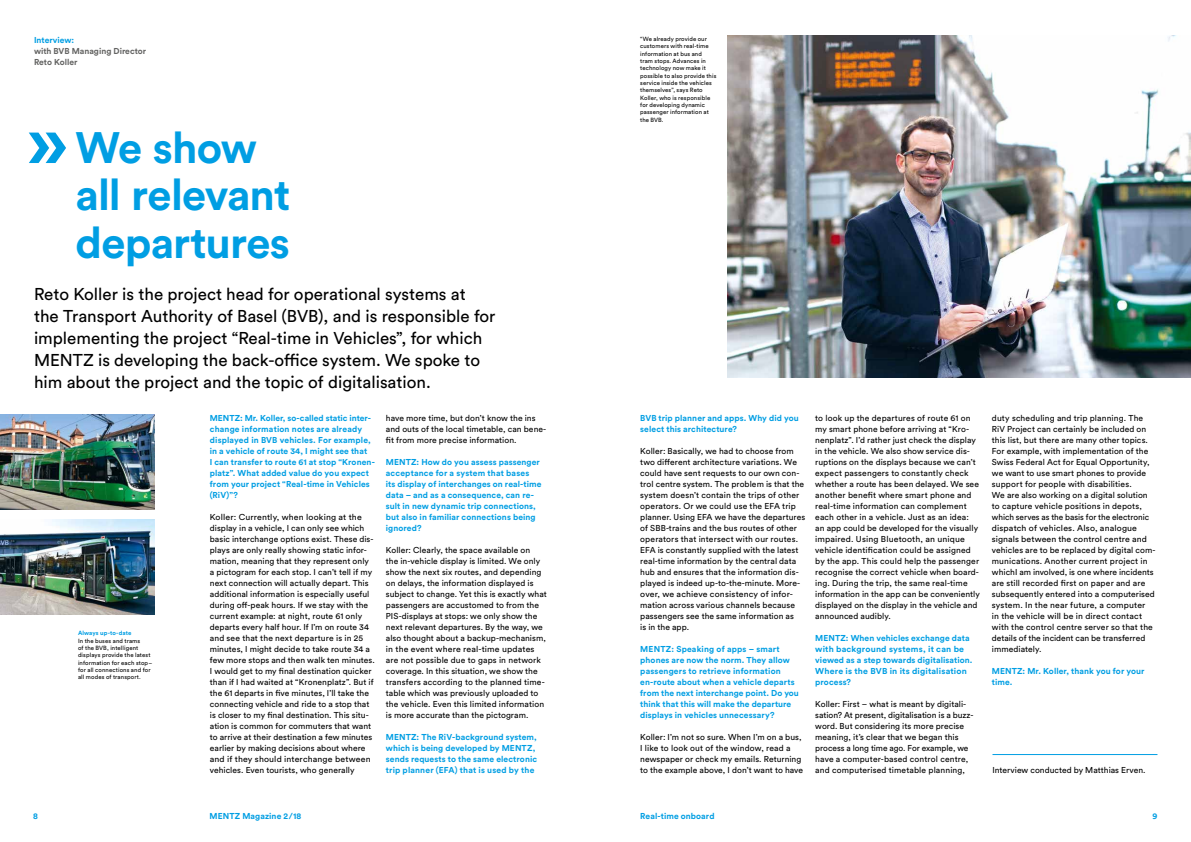
<style>
.page{position:relative;width:1191px;height:842px;background:#fff}
.page>*{position:absolute;margin:0;border:0;box-sizing:border-box;transform-origin:0 0}
.t1{font:700 77.9px "Circular Std";color:#009ee3}
.t2{font:700 43.6px/47.2px "Circular Std";letter-spacing:-.02em;color:#009ee3}
.t3{font:17px/22px "Circular Std";color:#000}
.t4{font:8.5px/11px "Circular Std";letter-spacing:.01em;color:#000}
.t5{font:700 8.5px/11px "Circular Std";letter-spacing:.01em;color:#009ee3}
.t6{font:700 8.5px/11px "Circular Std";color:#636362}
.t7{font:6px/7.3px "Circular Std";letter-spacing:.015em;color:#000}
.t8{font:700 6px "Circular Std";letter-spacing:.015em;color:#009ee3}
</style>
<div class="page">
<img style="left:728px;top:36px;width:463px;height:341px">
<img style="left:0;top:415px;width:154px;height:94px">
<img style="left:0;top:520px;width:154px;height:94px">
<hr style="left:992px;top:754px;width:165px;height:1px;background:#009ee3">
<p class="t5" style="left:34px;top:34px;width:42px">Interview:</p>
<p class="t6" style="left:34px;top:45px;width:114px">with BVB Managing Director<br>Reto Koller</p>
<h1 class="t1" style="left:27px;top:93px;width:42px">»</h1>
<h2 class="t2" style="left:76px;top:123px;width:216px">We show all relevant departures</h2>
<p class="t3" style="left:34px;top:283px;width:463px">Reto Koller is the project head for operational systems at<br>the Transport Authority of Basel (BVB), and is responsible for implementing the project “Real-time in Vehicles”, for which MENTZ is developing the back-office system. We spoke to him about the project and the topic of digitalisation.</p>
<p class="t8" style="left:78px;top:629px;width:55px">Always up-to-date</p>
<p class="t7" style="left:78px;top:637px;width:76px">In the buses and trams<br>of the BVB, intelligent displays provide the latest information for each stop– for all connections and for all modes of transport.</p>
<p class="t5" style="left:210px;top:412px;width:167px">MENTZ: Mr. Koller, so-called static inter&shy;change information notes are already displayed in BVB vehicles. For example, in a vehicle of route 34, I might see that<br>I can transfer to route 61 at stop “Kronen&shy;platz”. What added value do you expect from your project “Real-time in Vehicles (RiV)”?</p>
<p class="t4" style="left:210px;top:511px;width:166px">Koller: Currently, when looking at the display in a vehicle, I can only see which basic interchange options exist. These dis&shy;plays are only really showing static infor&shy;mation, meaning that they represent only a pictogram for each stop. I can’t tell if my next connection will actually depart. This additional information is especially useful during off-peak hours. If we stay with the current example: at night, route 61 only departs every half hour. If I’m on route 34 and see that the next departure is in 25 minutes, I might decide to take route 34 a few more stops and then walk ten minutes.<br>I would get to my final destination quicker than if I had waited at “Kronenplatz”. But if the 61 departs in five minutes, I’ll take the connecting vehicle and ride to a stop that is closer to my final destination. This situ&shy;ation is common for commuters that want to arrive at their destination a few minutes earlier by making decisions about where and if they should interchange between vehicles. Even tourists, who generally</p>
<p class="t4" style="left:386px;top:412px;width:162px">have more time, but don’t know the ins and outs of the local timetable, can bene&shy;fit from more precise information.</p>
<p class="t5" style="left:386px;top:456px;width:157px">MENTZ: How do you assess passenger acceptance for a system that bases<br>its display of interchanges on real-time data – and as a consequence, can re&shy;sult in new dynamic trip connections, but also in familiar connections being ignored?</p>
<p class="t4" style="left:386px;top:544px;width:163px">Koller: Clearly, the space available on<br>the in-vehicle display is limited. We only show the next six routes, and depending on delays, the information displayed is subject to change. Yet this is exactly what passengers are accustomed to from the PIS-displays at stops: we only show the next relevant departures. By the way, we also thought about a backup-mechanism, in the event where real-time updates are not possible due to gaps in network coverage. In this situation, we show the transfers according to the planned time&shy;table which was previously uploaded to the vehicle. Even this limited information is more accurate than the pictogram.</p>
<p class="t5" style="left:386px;top:731px;width:153px">MENTZ: The RiV-background system, which is being developed by MENTZ, sends requests to the same electronic trip planner (EFA) that is used by the</p>
<p class="t7" style="left:640px;top:35px;width:78px">“We already provide our customers with real-time information at bus and<br>tram stops. Advances in technology now make it possible to also provide this service inside the vehicles themselves”, says Reto<br>Koller, who is responsible for developing dynamic passenger information at the BVB.</p>
<p class="t5" style="left:640px;top:412px;width:160px">BVB trip planner and apps. Why did you select this architecture?</p>
<p class="t4" style="left:640px;top:445px;width:166px">Koller: Basically, we had to choose from two different architecture variations. We could have sent requests to our own con&shy;trol centre system. The problem is that the system doesn’t contain the trips of other operators. Or we could use the EFA trip planner. Using EFA we have the departures of SBB-trains and the bus routes of other operators that intersect with our routes.<br>EFA is constantly supplied with the latest real-time information by the central data hub and ensures that the information dis&shy;played is indeed up-to-the-minute. More&shy;over, we achieve consistency of infor&shy;mation across various channels because passengers see the same information as<br>is in the app.</p>
<p class="t5" style="left:640px;top:643px;width:160px">MENTZ: Speaking of apps – smart phones are now the norm. They allow passengers to retrieve information en-route about when a vehicle departs from the next interchange point. Do you think that this will make the departure displays in vehicles unnecessary?</p>
<p class="t4" style="left:640px;top:731px;width:164px">Koller: I’m not so sure. When I’m on a bus, I like to look out of the window, read a newspaper or check my emails. Returning to the example above, I don’t want to have</p>
<p class="t4" style="left:815px;top:412px;width:166px">to look up the departures of route 61 on my smart phone before arriving at “Kro&shy;nenplatz”. I’d rather just check the display in the vehicle. We also show service dis&shy;ruptions on the displays because we can’t expect passengers to constantly check whether a route has been delayed. We see another benefit where smart phone and real-time information can complement each other in a vehicle. Just as an idea: an app could be developed for the visually impaired. Using Bluetooth, an unique vehicle identification could be assigned by the app. This could help the passenger recognise the correct vehicle when board&shy;ing. During the trip, the same real-time information in the app can be conveniently displayed on the display in the vehicle and announced audibly.</p>
<p class="t5" style="left:815px;top:632px;width:159px">MENTZ: When vehicles exchange data with background systems, it can be viewed as a step towards digitalisation.<br>Where is the BVB in its digitalisation process?</p>
<p class="t4" style="left:815px;top:698px;width:159px">Koller: First – what is meant by digitali&shy;sation? At present, digitalisation is a buzz&shy;word. But considering its more precise meaning, it’s clear that we began this process a long time ago. For example, we have a computer-based control centre, and computerised timetable planning,</p>
<p class="t4" style="left:992px;top:412px;width:165px">duty scheduling and trip planning. The RiV Project can certainly be included on this list, but there are many other topics.<br>For example, with implementation of the Swiss Federal Act for Equal Opportunity, we want to use smart phones to provide support for people with disabilities.<br>We are also working on a digital solution to capture vehicle positions in depots, which serves as the basis for the electronic dispatch of vehicles. Also, analogue signals between the control centre and vehicles are to be replaced by digital com&shy;munications. Another current project in whichI am involved, is one where incidents are still recorded first on paper and are subsequently entered into a computerised system. In the near future, a computer<br>in the vehicle will be in direct contact with the control centre server so that the details of the incident can be transferred immediately.</p>
<p class="t5" style="left:992px;top:665px;width:154px">MENTZ: Mr. Koller, thank you for your time.</p>
<p class="t4" style="left:992px;top:764px;width:154px">Interview conducted by Matthias Erven.</p>
<p class="t5" style="left:33px;top:810px;width:6px">8</p>
<p class="t5" style="left:210px;top:810px;width:93px">MENTZ Magazine 2/18</p>
<p class="t5" style="left:1152px;top:810px;width:6px">9</p>
<p class="t5" style="left:640px;top:810px;width:76px">Real-time onboard</p>
</div>
